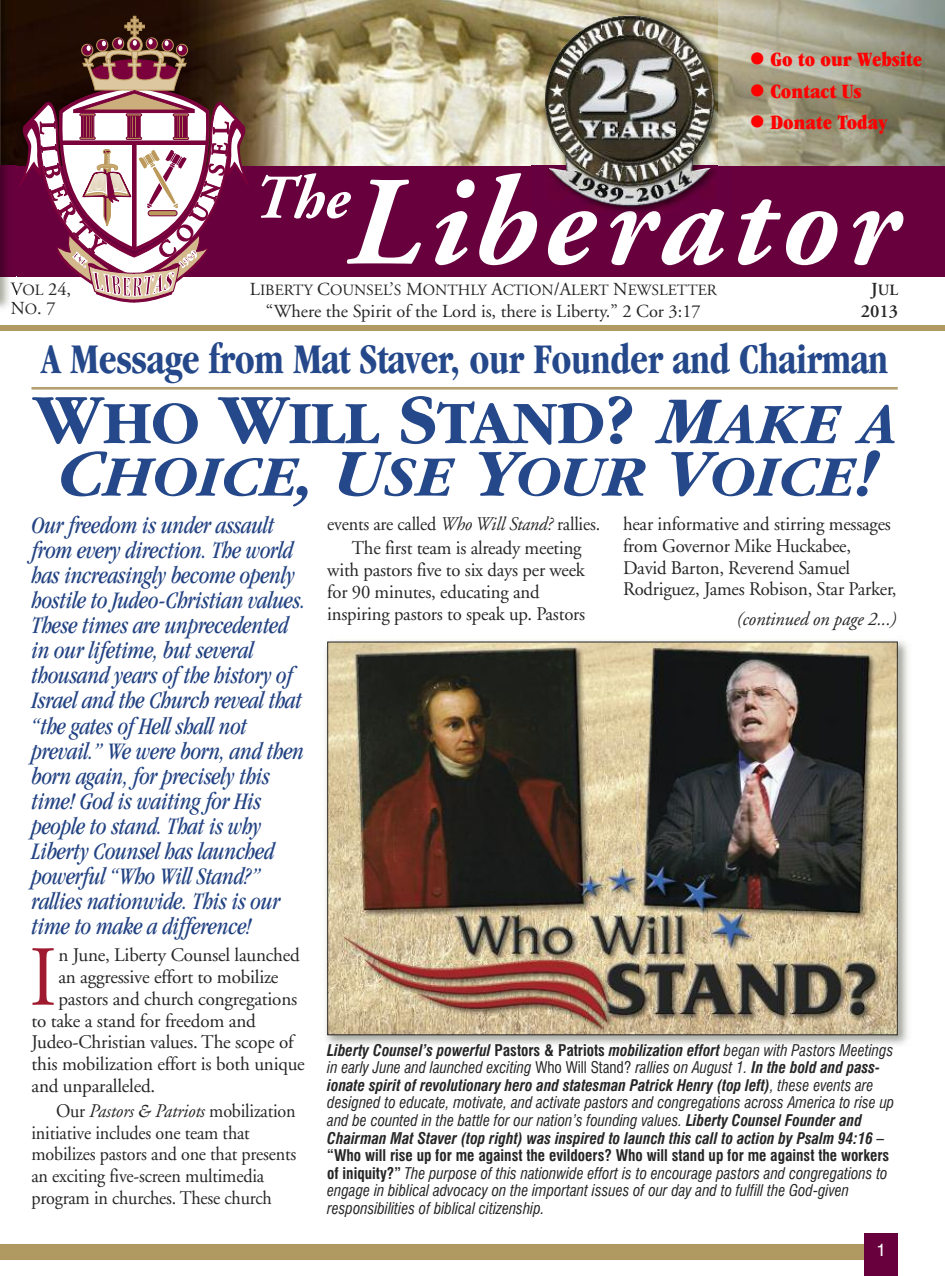
<style>
.page{position:relative;width:945px;height:1276px;background:#fff}
.page>*{position:absolute;margin:0;border:0;box-sizing:border-box;transform-origin:0 0}
.t1{font:italic 700 126.35px "Adobe Garamond";letter-spacing:.065em;color:#fff}
.t2{font:85.23px "Adobe Garamond";color:#9f1a2e;scale:.96 1}
.t3{font:700 62.48px "Garamond";color:#24488a}
.t4{font:italic 700 62.12px "Adobe Garamond";color:#fff}
.t5{font:italic 700 59.5px "Garamond";color:#24488a}
.t6{font:700 condensed 43.75px "Garamond";letter-spacing:-.01em;color:#24488a;scale:.92 1}
.t7{font:italic condensed 24.5px/25px "Garamond";letter-spacing:-.01em;color:#234383;scale:.96 1}
.t8{font:ultra-condensed 21px "Garamond";color:#f00}
.t9{font:19.25px/21.9px "Adobe Garamond";letter-spacing:-.01em;color:#272627}
.t10{font:19.25px/21.9px "Adobe Garamond";letter-spacing:-.01em;color:#272627;scale:.94 1}
.t11{font:italic 19.25px "Adobe Garamond";letter-spacing:-.01em;color:#272627}
.t12{font:18.38px/19.2px "Adobe Garamond";color:#272627}
.t13{font:600 18.38px "Adobe Garamond";color:#272627}
.t14{font:17.5px "Swiss 721 BT";color:#fff}
.t15{font:italic 700 condensed 15.75px/17.5px "Swiss 721 BT";color:#272627}
.t16{font:italic condensed 15.75px/17.5px "Swiss 721 BT";color:#272627}
.t17{font:15.58px "Adobe Garamond";color:#272627}
.t18{font:600 15.58px "Adobe Garamond";color:#272627}
.s1{font-size:15.58px}
.s2{font-size:18.38px}
.s3{font-size:73.5px}
.s4{font-style:italic;font-size:70px}
.s5{font-style:italic;font-size:59.5px}
.s6{font-size:70px}
.s7{font-style:italic}
.s8{font-family:"Garamond";font-style:italic}
.s9{font-style:normal}
.s10{font-weight:400}
.s11{font-weight:400;font-style:normal}
.s12{font-weight:700;font-style:normal}
</style>
<div class="page">
<img style="left:17px;top:0;width:701px;height:166px">
<div style="left:0;top:326px;width:945px;height:5px;background:#b19962"></div>
<div style="left:0;top:1244px;width:865px;height:15px;background:#b19962"></div>
<div style="left:865px;top:1233px;width:33px;height:43px;background:#68003e"></div>
<div style="left:0;top:166px;width:945px;height:111px;background:#68003e"></div>
<img style="left:325px;top:640px;width:584px;height:405px">
<img style="left:329px;top:643px;width:567px;height:390px">
<hr style="left:32px;top:387px;width:866px;height:3px;background:#b49f72">
<img style="left:0;top:277px;width:9px;height:31px">
<img style="left:0;top:0;width:17px;height:277px">
<svg style="left:11px;top:16px;width:238px;height:298px"></svg>
<img style="left:732px;top:0;width:213px;height:166px">
<img style="left:531px;top:9px;width:201px;height:217px">
<svg style="left:718px;top:166px;width:14px;height:1px"></svg>
<img style="left:531px;top:211px;width:6px;height:16px">
<img style="left:556px;top:211px;width:41px;height:16px">
<img style="left:610px;top:211px;width:51px;height:16px">
<img style="left:676px;top:208px;width:50px;height:19px">
<img style="left:545px;top:15px;width:170px;height:191px">
<h3 class="t8" style="left:750px;top:52px;width:174px">● Go to our Website</h3>
<h3 class="t8" style="left:750px;top:83px;width:114px">● Contact Us</h3>
<h3 class="t8" style="left:750px;top:115px;width:140px">● Donate Today</h3>
<p class="t12" style="left:10px;top:281px;width:62px">V<span class="s1">OL</span> 24,<br>N<span class="s1">O</span>. 7</p>
<h1 class="t1" style="left:347px;top:173px;width:552px">Liberator</h1>
<h3 class="t4" style="left:253px;top:173px;width:98px">The</h3>
<p class="t17" style="left:250px;top:284px;width:469px"><span class="s2">L</span>IBERTY <span class="s2">C</span>OUNSEL<span class="s2">’</span>S <span class="s2">M</span>ONTHLY <span class="s2">A</span>CTION<span class="s2">/A</span>LERT <span class="s2">N</span>EWSLETTER</p>
<p class="t18" style="left:871px;top:284px;width:28px"><span class="s2">J</span>UL</p>
<p class="t12" style="left:266px;top:303px;width:436px">“Where the Spirit of the Lord is, there is Liberty.” 2 Cor 3:17</p>
<p class="t13" style="left:861px;top:303px;width:39px">2013</p>
<h3 class="t6" style="left:41px;top:342px;width:923px">A Message from Mat Staver, our Founder and Chairman</h3>
<h3 class="t3" style="left:34px;top:385px;width:863px"><span class="s3">W</span>HO <span class="s3">W</span>ILL <span class="s3">S</span>TAND<span class="s3">?</span> <span class="s4">M</span><span class="s5">AKE A</span></h3>
<h3 class="t5" style="left:56px;top:440px;width:819px"><span class="s6">C</span>HOICE<span class="s6">, U</span>SE <span class="s6">Y</span>OUR <span class="s6">V</span>OICE<span class="s6">!</span></h3>
<p class="t10" style="left:327px;top:513px;width:292px;line-height:24.5px;text-align:center">events are called <span class="s7">Who Will Stand?</span> rallies.<br>The first team is already meeting</p>
<p class="t9" style="left:327px;top:561px;width:259px">with pastors five to six days per week for 90 minutes, educating and inspiring pastors to speak up. Pastors</p>
<p class="t7" style="left:32px;top:515px;width:287px">Our freedom is under assault from every direction. The world has increasingly become openly hostile to Judeo-Christian values.<br>These times are unprecedented in our lifetime, but several thousand years of the history of<br>Israel and the Church reveal that “the gates of Hell shall not prevail.” We were born, and then born again, for precisely this time! God is waiting for His people to stand. That is why<br>Liberty Counsel has launched powerful “Who Will Stand?” rallies nationwide. This is our time to make a difference!</p>
<h2 class="t2" style="left:29px;top:943px;width:30px">I</h2>
<p class="t9" style="left:58px;top:945px;width:243px">n June, Liberty Counsel launched</p>
<p class="t9" style="left:623px;top:514px;width:275px">hear informative and stirring messages from Governor Mike Huckabee, David Barton, Reverend Samuel Rodriguez, James Robison, Star Parker,</p>
<p class="t11" style="left:737px;top:611px;width:161px">(continued on page 2...)</p>
<p class="t9" style="left:58px;top:967px;width:222px">an aggressive effort to mobilize</p>
<p class="t9" style="left:58px;top:989px;width:240px">pastors and church congregations</p>
<p class="t9" style="left:32px;top:1011px;width:226px">to take a stand for freedom and</p>
<p class="t9" style="left:32px;top:1033px;width:264px">Judeo-Christian values. The scope of</p>
<p class="t9" style="left:32px;top:1055px;width:275px">this mobilization effort is both unique</p>
<p class="t9" style="left:32px;top:1077px;width:125px">and unparalleled.</p>
<p class="t10" style="left:32px;top:1101px;width:283px;text-indent:25px">Our <span class="s7">Pastors</span> <span class="s8">&amp;</span> <span class="s7">Patriots</span> mobilization initiative includes one team that mobilizes pastors and one that presents an exciting five-screen multimedia program in churches. These church</p>
<p class="t15" style="left:327px;top:1042px;width:569px">Liberty Counsel’s powerful <span class="s9">Pastors &amp; Patriots</span> mobilization effort <span class="s10">began with Pastors Meetings in early June and launched exciting</span> <span class="s11">Who Will Stand?</span> <span class="s10">rallies on August 1.</span> In the bold and pass&shy;ionate spirit of revolutionary hero and statesman Patrick Henry (top left)<span class="s10">, these events are designed to educate, motivate, and activate pastors and congregations across America to rise up and be counted in the battle for our nation’s founding values.</span> Liberty Counsel Founder and Chairman Mat Staver (top right) was inspired to launch this call to action by Psalm 94:16 –</p>
<p class="t16" style="left:327px;top:1147px;width:563px"><span class="s12">“Who will rise up for me against the evildoers? Who will stand up for me against the workers of iniquity?”</span> The purpose of this nationwide effort is to encourage pastors and congregations to engage in biblical advocacy on the important issues of our day and to fulfill the God-given responsibilities of biblical citizenship.</p>
<p class="t14" style="left:877px;top:1239px;width:11px">1</p>
</div>
